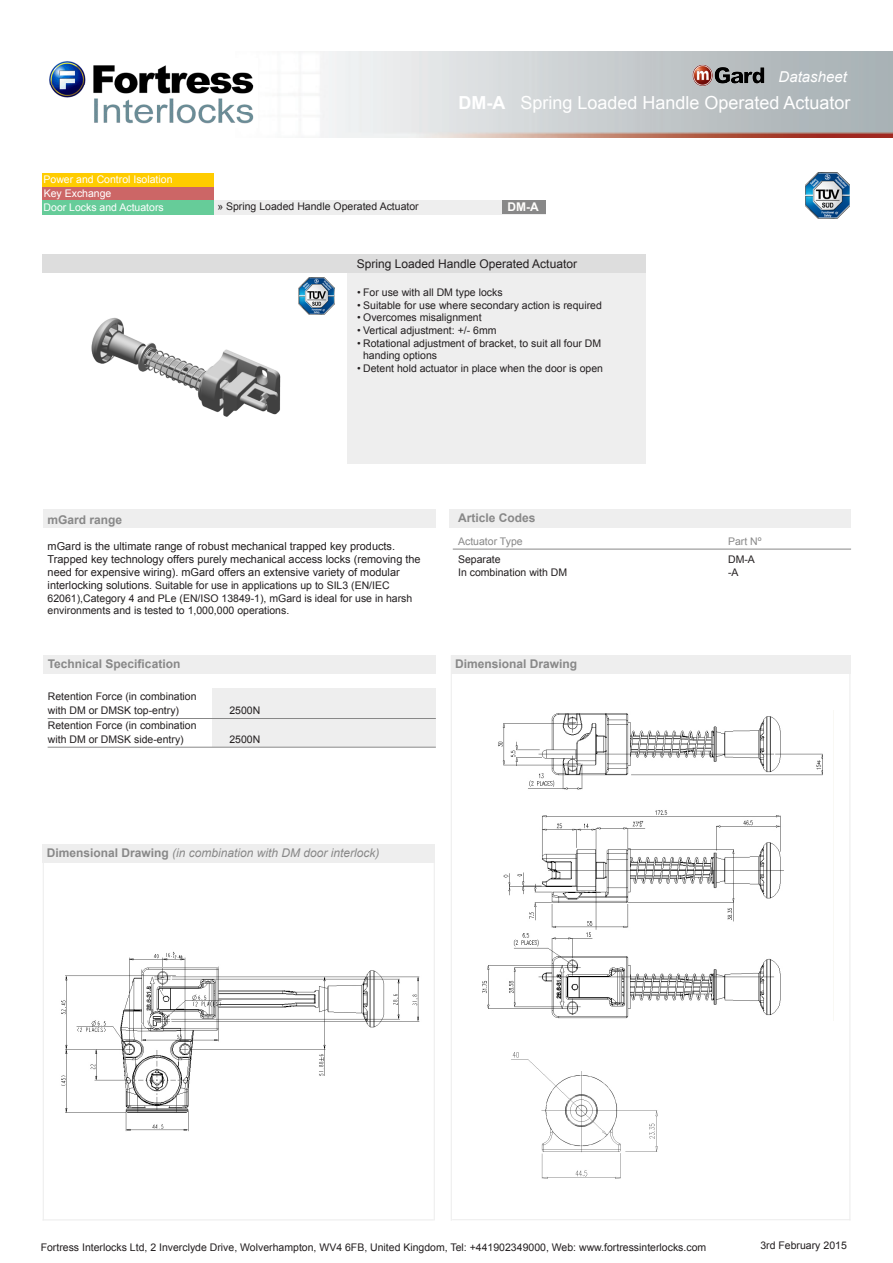
<style>
.page{position:relative;width:893px;height:1263px;background:#fff}
.page>*{position:absolute;margin:0;border:0;box-sizing:border-box;transform-origin:0 0}
.t1{font:18px "Arial";color:#fff}
.t2{font:italic 15px "Arial";color:#fff}
.t3{font:700 12px "Arial";color:#888}
.t4{font:italic 12px "Arial";color:#888}
.t5{font:12px "Arial";color:#231f20}
.t6{font:700 12px "Arial";color:#fffefc}
.t7{font:10.95px/13.2px "Arial";color:#231f20}
.t8{font:10.5px/12.6px "Arial";color:#231f20}
.t9{font:10.5px "Arial";color:#fff}
.t10{font:10.5px "Arial";color:#888}
.s1{font-weight:700}
.s2{font-size:10.95px}
.s3{font-weight:700;font-style:normal}
</style>
<div class="page">
<img style="left:319px;top:51px;width:574px;height:86px">
<div style="left:213px;top:689px;width:223px;height:58px;background:#eee"></div>
<div style="left:44px;top:509px;width:392px;height:19px;background:#eee"></div>
<div style="left:214px;top:200px;width:331px;height:15px;background:#eee"></div>
<div style="left:502px;top:201px;width:43px;height:13px;background:#888"></div>
<div style="left:43px;top:173px;width:171px;height:14px;background:#fc0"></div>
<div style="left:43px;top:187px;width:171px;height:14px;background:#c66"></div>
<div style="left:43px;top:200px;width:171px;height:15px;background:#6c9"></div>
<div style="left:348px;top:271px;width:298px;height:193px;background:#eee"></div>
<div style="left:43px;top:254px;width:603px;height:18px;background:#ddd"></div>
<div style="left:449px;top:509px;width:401px;height:19px;background:#eee"></div>
<div style="left:44px;top:655px;width:392px;height:19px;background:#eee"></div>
<div style="left:43px;top:844px;width:392px;height:19px;background:#eee"></div>
<hr style="left:43px;top:846px;width:1px;height:374px;background:#eee">
<hr style="left:452px;top:1219px;width:398px;height:1px;background:#eee">
<img style="left:49px;top:61px;width:205px;height:63px">
<hr style="left:453px;top:549px;width:398px;height:1px;background:#888">
<img style="left:691px;top:64px;width:75px;height:23px">
<hr style="left:451px;top:655px;width:1px;height:566px;background:#eee">
<hr style="left:48px;top:718px;width:388px;height:1px;background:#888">
<hr style="left:48px;top:747px;width:388px;height:1px;background:#888">
<div style="left:451px;top:655px;width:399px;height:19px;background:#eee"></div>
<hr style="left:849px;top:656px;width:1px;height:564px;background:#eee">
<hr style="left:43px;top:1219px;width:391px;height:1px;background:#eee">
<hr style="left:434px;top:859px;width:1px;height:361px;background:#eee">
<img style="left:61px;top:951px;width:359px;height:181px">
<img style="left:482px;top:713px;width:341px;height:306px">
<img style="left:511px;top:1052px;width:147px;height:127px">
<img style="left:91px;top:317px;width:190px;height:100px">
<img style="left:299px;top:278px;width:35px;height:37px">
<img style="left:805px;top:173px;width:45px;height:46px">
<p class="t9" style="left:44px;top:172px;width:130px">Power and Control Isolation</p>
<p class="t9" style="left:44px;top:187px;width:69px">Key Exchange</p>
<p class="t9" style="left:44px;top:200px;width:122px">Door Locks and Actuators</p>
<p class="t2" style="left:778px;top:67px;width:70px">Datasheet</p>
<p class="t1" style="left:459px;top:91px;width:393px"><span class="s1">DM-A</span> Spring Loaded Handle Operated Actuator</p>
<p class="t8" style="left:217px;top:200px;width:203px">» Spring Loaded Handle Operated Actuator</p>
<p class="t6" style="left:507px;top:199px;width:33px">DM-A</p>
<p class="t5" style="left:357px;top:256px;width:222px">Spring Loaded Handle Operated Actuator</p>
<p class="t8" style="left:357px;top:286px;width:147px">• For use with all DM type locks</p>
<p class="t8" style="left:357px;top:299px;width:246px">• Suitable for use where secondary action is required</p>
<p class="t8" style="left:357px;top:311px;width:126px">• Overcomes misalignment</p>
<p class="t8" style="left:357px;top:324px;width:141px">• Vertical adjustment: +/- 6mm</p>
<p class="t8" style="left:357px;top:337px;width:246px">• Rotational adjustment of bracket, to suit all four DM</p>
<p class="t8" style="left:363px;top:349px;width:76px">handing options</p>
<p class="t8" style="left:357px;top:362px;width:247px">• Detent hold actuator in place when the door is open</p>
<p class="t3" style="left:48px;top:511px;width:76px">mGard range</p>
<p class="t7" style="left:48px;top:539px;width:375px">mGard is the ultimate range of robust mechanical trapped key products.<br>Trapped key technology offers purely mechanical access locks (removing the need for expensive wiring). mGard offers an extensive variety of modular</p>
<p class="t8" style="left:48px;top:579px;width:366px"><span class="s2">interlocking solutions</span>. Suitable for use in applications up to SIL3 (EN/IEC<br>62061),Category 4 and PLe (EN/ISO 13849-1), mGard is ideal for use in harsh environments and is tested to 1,000,000 operations.</p>
<p class="t3" style="left:48px;top:656px;width:134px">Technical Specification</p>
<p class="t8" style="left:48px;top:690px;width:150px">Retention Force (in combination</p>
<p class="t8" style="left:48px;top:704px;width:133px">with DM or DMSK top-entry)</p>
<p class="t8" style="left:229px;top:704px;width:32px">2500N</p>
<p class="t8" style="left:48px;top:719px;width:150px">Retention Force (in combination</p>
<p class="t8" style="left:48px;top:733px;width:137px">with DM or DMSK side-entry)</p>
<p class="t8" style="left:229px;top:733px;width:32px">2500N</p>
<p class="t3" style="left:458px;top:510px;width:79px">Article Codes</p>
<p class="t10" style="left:458px;top:534px;width:66px">Actuator Type</p>
<p class="t10" style="left:728px;top:534px;width:35px">Part Nº</p>
<p class="t8" style="left:458px;top:553px;width:44px">Separate</p>
<p class="t8" style="left:728px;top:553px;width:28px">DM-A</p>
<p class="t8" style="left:458px;top:566px;width:111px">In combination with DM</p>
<p class="t8" style="left:728px;top:566px;width:12px">-A</p>
<p class="t3" style="left:455px;top:656px;width:124px">Dimensional Drawing</p>
<p class="t4" style="left:47px;top:845px;width:334px"><span class="s3">Dimensional Drawing</span> (in combination with DM door interlock)</p>
<p class="t8" style="left:41px;top:1241px;width:667px">Fortress Interlocks Ltd, 2 Inverclyde Drive, Wolverhampton, WV4 6FB, United Kingdom, Tel: +441902349000, Web: www.fortressinterlocks.com</p>
<p class="t8" style="left:760px;top:1239px;width:88px">3rd February 2015</p>
</div>
